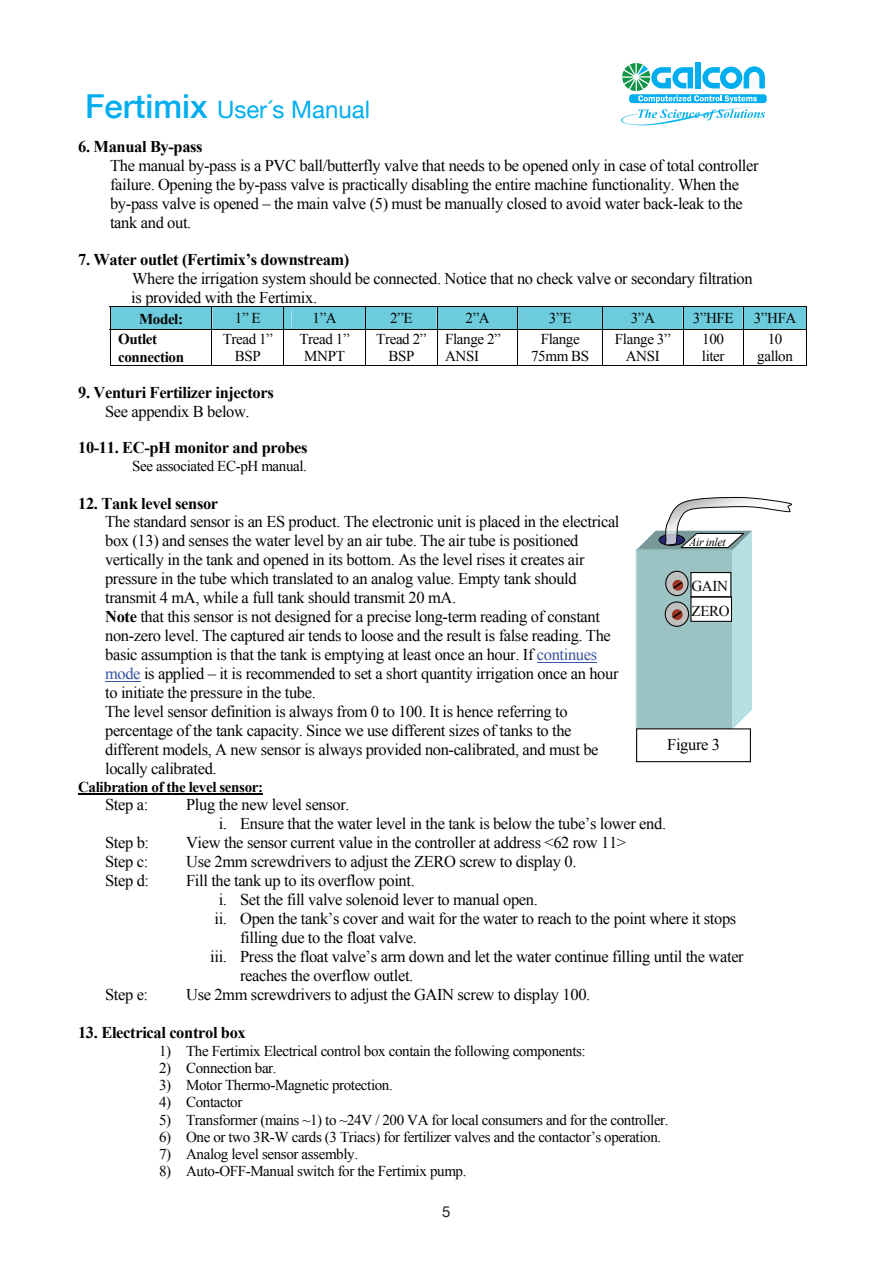
<style>
.page{position:relative;width:893px;height:1263px;background:#fff}
.page>*{position:absolute;margin:0;border:0;box-sizing:border-box;transform-origin:0 0}
.t1{font:24px "Helvetica Neue";color:#00aeef}
.t2{font:16.5px/19px "Times New Roman";letter-spacing:-.02em;color:#040503}
.t3{font:700 16.5px "Times New Roman";letter-spacing:-.02em;color:#040503}
.t4{font:16.5px "Century Gothic";color:#040503}
.t5{font:15px/17.2px "Times New Roman";letter-spacing:-.025em;color:#040503;text-align:center}
.t6{font:700 15px/17.2px "Times New Roman";letter-spacing:-.025em;color:#040503}
.t7{font:italic 12px "Times New Roman";letter-spacing:-.03em;color:#040503}
.s1{font-weight:500;font-size:33px}
.s2{font-weight:700}
.s3{color:#3853a3}
.s4{font-family:"Helvetica Neue";font-size:15px;color:#231f20}
</style>
<div class="page">
<svg style="left:110px;top:306px;width:697px;height:24px;background:#63b8c7"></svg>
<hr style="left:110px;top:330px;width:408px;height:1px;background:#040503">
<hr style="left:518px;top:330px;width:84px;height:1px;background:#040503">
<hr style="left:602px;top:330px;width:205px;height:1px;background:#040503">
<hr style="left:110px;top:330px;width:1px;height:36px;background:#040503">
<hr style="left:110px;top:365px;width:102px;height:1px;background:#040503">
<hr style="left:212px;top:330px;width:1px;height:36px;background:#040503">
<hr style="left:212px;top:365px;width:71px;height:1px;background:#040503">
<hr style="left:283px;top:330px;width:1px;height:36px;background:#040503">
<hr style="left:284px;top:365px;width:81px;height:1px;background:#040503">
<hr style="left:365px;top:330px;width:1px;height:36px;background:#040503">
<hr style="left:366px;top:365px;width:71px;height:1px;background:#040503">
<hr style="left:437px;top:330px;width:1px;height:36px;background:#040503">
<hr style="left:437px;top:365px;width:80px;height:1px;background:#040503">
<hr style="left:517px;top:330px;width:1px;height:36px;background:#040503">
<hr style="left:518px;top:365px;width:84px;height:1px;background:#040503">
<hr style="left:602px;top:330px;width:1px;height:36px;background:#040503">
<hr style="left:603px;top:365px;width:80px;height:1px;background:#040503">
<hr style="left:683px;top:330px;width:1px;height:36px;background:#040503">
<hr style="left:683px;top:365px;width:60px;height:1px;background:#040503">
<hr style="left:743px;top:330px;width:1px;height:36px;background:#040503">
<hr style="left:743px;top:365px;width:63px;height:1px;background:#040503">
<hr style="left:806px;top:330px;width:1px;height:36px;background:#040503">
<svg style="left:636px;top:497px;width:156px;height:231px"></svg>
<div style="left:636px;top:728px;width:115px;height:34px;border:1px solid #040503"></div>
<hr style="left:537px;top:662px;width:60px;height:1px;background:#3853a3">
<hr style="left:105px;top:681px;width:35px;height:1px;background:#3853a3">
<hr style="left:78px;top:793px;width:185px;height:2px;background:#040503">
<div style="left:695px;top:62px;width:5px;height:26px;background:#00aeef"></div>
<svg style="left:621px;top:63px;width:145px;height:62px"></svg>
<h1 class="t1" style="left:85px;top:95px;width:286px"><span class="s1">Fertimix</span> User´s Manual</h1>
<p class="t3" style="left:78px;top:136px;width:126px">6. Manual By-pass</p>
<p class="t2" style="left:110px;top:156px;width:650px">The manual by-pass is a PVC ball/butterfly valve that needs to be opened only in case of total controller failure. Opening the by-pass valve is practically disabling the entire machine functionality. When the by-pass valve is opened – the main valve (5) must be manually closed to avoid water back-leak to the tank and out.</p>
<p class="t3" style="left:78px;top:248px;width:273px">7. Water outlet (Fertimix’s downstream)</p>
<p class="t2" style="left:131px;top:268px;width:623px">Where the irrigation system should be connected. Notice that no check valve or secondary filtration is provided with the Fertimix.</p>
<p class="t6" style="left:139px;top:310px;width:45px">Model:</p>
<p class="t5" style="left:235px;top:309px;width:27px">1” E</p>
<p class="t5" style="left:312px;top:309px;width:26px">1”A</p>
<p class="t5" style="left:390px;top:309px;width:24px">2”E</p>
<p class="t5" style="left:465px;top:309px;width:26px">2”A</p>
<p class="t5" style="left:549px;top:309px;width:24px">3”E</p>
<p class="t5" style="left:631px;top:309px;width:26px">3”A</p>
<p class="t5" style="left:693px;top:309px;width:43px">3”HFE</p>
<p class="t5" style="left:754px;top:309px;width:44px">3”HFA</p>
<p class="t6" style="left:118px;top:330px;width:67px">Outlet connection</p>
<p class="t5" style="left:223px;top:330px;width:52px">Tread 1”<br>BSP</p>
<p class="t5" style="left:299px;top:330px;width:52px">Tread 1”<br>MNPT</p>
<p class="t5" style="left:376px;top:330px;width:52px">Tread 2”<br>BSP</p>
<p class="t5" style="left:445px;top:330px;width:57px;text-align:left">Flange 2”<br>ANSI</p>
<p class="t5" style="left:531px;top:330px;width:60px">Flange<br>75mm BS</p>
<p class="t5" style="left:615px;top:330px;width:57px">Flange 3”<br>ANSI</p>
<p class="t5" style="left:702px;top:330px;width:24px;text-align:left">100 liter</p>
<p class="t5" style="left:757px;top:330px;width:37px">10 gallon</p>
<p class="t3" style="left:78px;top:381px;width:197px">9. Venturi Fertilizer injectors</p>
<p class="t2" style="left:105px;top:402px;width:146px">See appendix B below.</p>
<p class="t3" style="left:78px;top:436px;width:231px">10-11. EC-pH monitor and probes</p>
<p class="t5" style="left:132px;top:457px;width:176px">See associated EC-pH manual.</p>
<p class="t3" style="left:78px;top:492px;width:142px">12. Tank level sensor</p>
<p class="t2" style="left:105px;top:512px;width:516px">The standard sensor is an ES product. The electronic unit is placed in the electrical box (13) and senses the water level by an air tube. The air tube is positioned vertically in the tank and opened in its bottom. As the level rises it creates air pressure in the tube which translated to an analog value. Empty tank should transmit 4 mA, while a full tank should transmit 20 mA.<br><span class="s2">Note</span> that this sensor is not designed for a precise long-term reading of constant non-zero level. The captured air tends to loose and the result is false reading. The basic assumption is that the tank is emptying at least once an hour. If <span class="s3">continues mode</span> is applied – it is recommended to set a short quantity irrigation once an hour to initiate the pressure in the tube.<br>The level sensor definition is always from 0 to 100. It is hence referring to percentage of the tank capacity. Since we use different sizes of tanks to the different models, A new sensor is always provided non-calibrated, and must be locally calibrated.</p>
<p class="t6" style="left:78px;top:778px;width:186px">Calibration of the level sensor:</p>
<p class="t2" style="left:105px;top:795px;width:45px">Step a:</p>
<p class="t2" style="left:219px;top:795px;width:449px;text-indent:-33px">Plug the new level sensor.<br>i. Ensure that the water level in the tank is below the tube’s lower end.</p>
<p class="t2" style="left:105px;top:833px;width:46px">Step b:</p>
<p class="t2" style="left:186px;top:833px;width:442px">View the sensor current value in the controller at address &lt;62 row 11&gt;</p>
<p class="t2" style="left:105px;top:852px;width:45px">Step c:</p>
<p class="t2" style="left:186px;top:852px;width:392px">Use 2mm screwdrivers to adjust the ZERO screw to display 0.</p>
<p class="t2" style="left:105px;top:871px;width:46px">Step d:</p>
<p class="t2" style="left:186px;top:871px;width:230px">Fill the tank up to its overflow point.</p>
<p class="t2" style="left:219px;top:890px;width:321px">i. Set the fill valve solenoid lever to manual open.</p>
<p class="t2" style="left:214px;top:909px;width:523px">ii. Open the tank’s cover and wait for the water to reach to the point where it stops</p>
<p class="t2" style="left:240px;top:928px;width:178px">filling due to the float valve.</p>
<p class="t2" style="left:210px;top:947px;width:535px">iii. Press the float valve’s arm down and let the water continue filling until the water</p>
<p class="t2" style="left:240px;top:966px;width:175px">reaches the overflow outlet.</p>
<p class="t2" style="left:105px;top:985px;width:45px">Step e:</p>
<p class="t2" style="left:186px;top:985px;width:406px">Use 2mm screwdrivers to adjust the GAIN screw to display 100.</p>
<p class="t3" style="left:78px;top:1021px;width:169px">13. Electrical control box</p>
<p class="t5" style="left:159px;top:1042px;width:428px">1) The Fertimix Electrical control box contain the following components:</p>
<p class="t5" style="left:159px;top:1059px;width:119px">2) Connection bar.</p>
<p class="t5" style="left:159px;top:1076px;width:235px">3) Motor Thermo-Magnetic protection.</p>
<p class="t5" style="left:159px;top:1093px;width:85px">4) Contactor</p>
<p class="t5" style="left:159px;top:1111px;width:511px">5) Transformer (mains ~1) to ~24V / 200 VA for local consumers and for the controller.</p>
<p class="t5" style="left:159px;top:1128px;width:504px">6) One or two 3R-W cards (3 Triacs) for fertilizer valves and the contactor’s operation.</p>
<p class="t5" style="left:159px;top:1145px;width:200px">7) Analog level sensor assembly.</p>
<p class="t5" style="left:159px;top:1162px;width:309px">8) Auto-OFF-Manual switch for the Fertimix pump.</p>
<p class="t4" style="left:416px;top:1200px;width:36px">5 <span class="s4">5</span></p>
<p class="t7" style="left:689px;top:534px;width:38px">Air inlet</p>
<p class="t5" style="left:691px;top:578px;width:38px">GAIN</p>
<p class="t5" style="left:691px;top:602px;width:40px">ZERO</p>
<p class="t2" style="left:667px;top:735px;width:54px">Figure 3</p>
</div>
